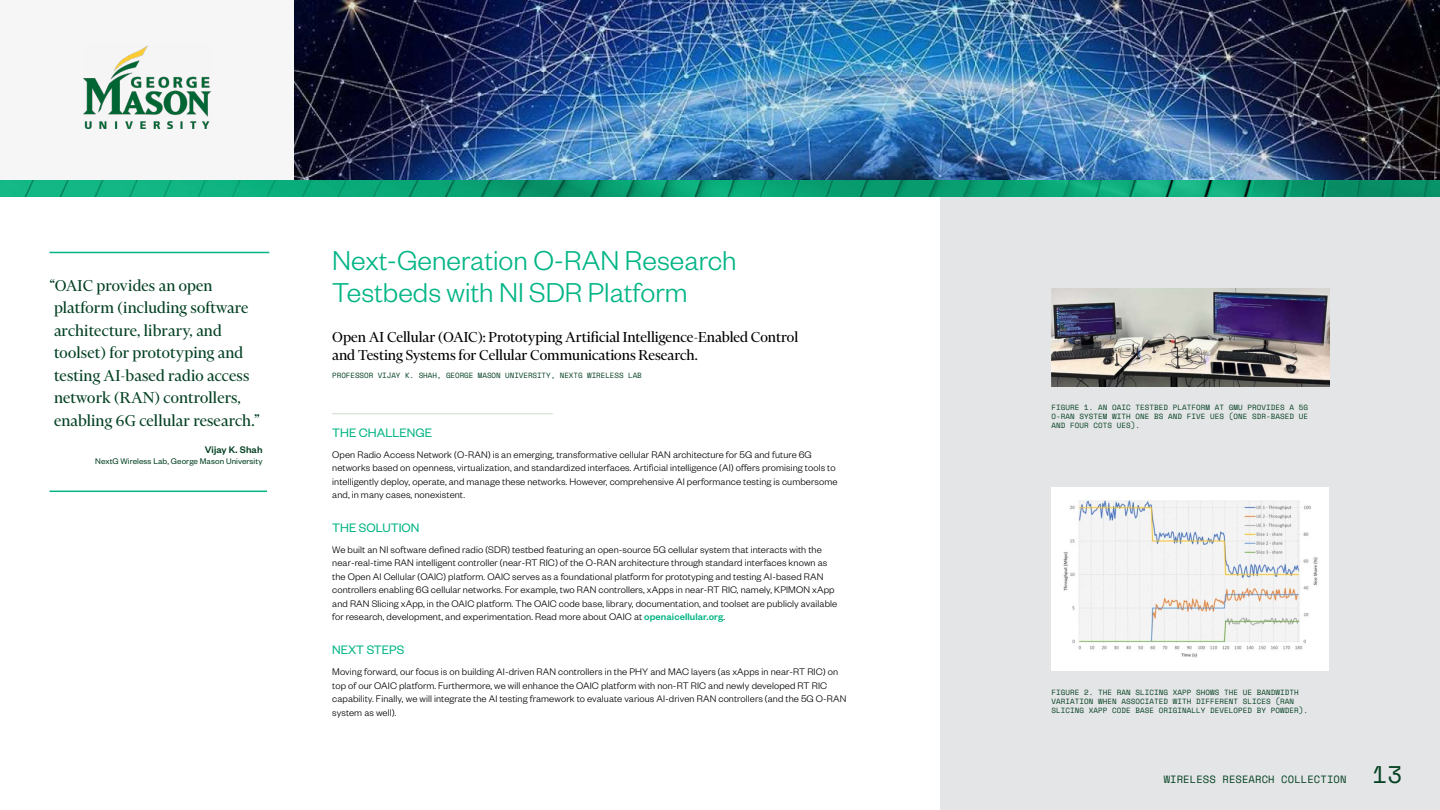
<style>
.page{position:relative;width:1440px;height:810px;background:#fff}
.page>*{position:absolute;margin:0;border:0;box-sizing:border-box;transform-origin:0 0}
.Headline__Sans_40_42{font:300 30px/31.5px "Founders Grotesk";color:#03b585}
.t1{font:24px "Space Mono";color:#044123}
.Quote___Serif_24pt{font:18px/22.5px "Financier Display";letter-spacing:.01em;color:#044123}
.Subheadline___Serif{font:16.5px/18px "Financier Display";color:#000}
.Subheadline__Sans_18{font:13.5px "Founders Grotesk";color:#03b585}
.Subheadline_w_Rule_A{font:13.5px "Founders Grotesk";color:#03b585}
.Body__Sans_14_16_Bla{font:300 10.5px/13.5px "Founders Grotesk";letter-spacing:.01em;color:#000}
.t2{font:10.5px "Space Mono";letter-spacing:.01em;color:#044123}
.Quote_Author___Sans{font:500 10.5px "Founders Grotesk";letter-spacing:.005em;color:#044123}
.Quote_Author_Title{font:9px "Founders Grotesk";letter-spacing:.01em;color:#044123}
.Figure_Caption{font:7.5px/9px "Space Mono";letter-spacing:.01em;color:#044123;text-align:justify}
.Author_Byline{font:7.5px "Space Mono";letter-spacing:-.005em;color:#044123}
.s1{font-weight:500;color:#03b585}
</style>
<div class="page">
<div style="left:940px;top:196px;width:500px;height:614px;background:#e4e5e6"></div>
<img style="left:0;top:180px;width:1440px;height:16px">
<hr style="left:50px;top:252px;width:219px;height:1px;background:#03b585">
<hr style="left:50px;top:491px;width:217px;height:1px;background:#03b585">
<img style="left:1051px;top:289px;width:279px;height:98px">
<div style="left:1052px;top:487px;width:277px;height:184px;background:#fff"></div>
<img style="left:1063px;top:500px;width:255px;height:158px">
<hr style="left:332px;top:413px;width:221px;height:1px;background:#ccdcc8">
<div style="left:0;top:0;width:295px;height:180px;background:#f6f6f6"></div>
<img style="left:294px;top:0;width:1146px;height:180px">
<img style="left:84px;top:46px;width:127px;height:82px">
<p class="Quote___Serif_24pt" style="left:50px;top:274px;width:212px">“OAIC provides an open platform (including software architecture, library, and toolset) for prototyping and testing AI-based radio access network (RAN) controllers, enabling 6G cellular research.”</p>
<p class="Quote_Author___Sans" style="left:205px;top:443px;width:59px">Vijay K. Shah</p>
<p class="Quote_Author_Title" style="left:95px;top:456px;width:169px">NextG Wireless Lab, George Mason University</p>
<p class="Headline__Sans_40_42" style="left:332px;top:243px;width:406px">Next-Generation O-RAN Research<br>Testbeds with NI SDR Platform</p>
<p class="Subheadline___Serif" style="left:332px;top:328px;width:467px">Open AI Cellular (OAIC): Prototyping Artificial Intelligence-Enabled Control and Testing Systems for Cellular Communications Research.</p>
<p class="Author_Byline" style="left:332px;top:370px;width:311px">PROFESSOR VIJAY K. SHAH, GEORGE MASON UNIVERSITY, NEXTG WIRELESS LAB</p>
<p class="Subheadline_w_Rule_A" style="left:332px;top:424px;width:102px">THE CHALLENGE</p>
<p class="Body__Sans_14_16_Bla" style="left:332px;top:447px;width:507px">Open Radio Access Network (O-RAN) is an emerging, transformative cellular RAN architecture for 5G and future 6G networks based on openness, virtualization, and standardized interfaces. Artificial intelligence (AI) offers promising tools to intelligently deploy, operate, and manage these networks. However, comprehensive AI performance testing is cumbersome and, in many cases, nonexistent.</p>
<p class="Subheadline__Sans_18" style="left:332px;top:519px;width:89px">THE SOLUTION</p>
<p class="Body__Sans_14_16_Bla" style="left:332px;top:542px;width:507px">We built an NI software defined radio (SDR) testbed featuring an open-source 5G cellular system that interacts with the near-real-time RAN intelligent controller (near-RT RIC) of the O-RAN architecture through standard interfaces known as the Open AI Cellular (OAIC) platform. OAIC serves as a foundational platform for prototyping and testing AI-based RAN controllers enabling 6G cellular networks. For example, two RAN controllers, xApps in near-RT RIC, namely, KPIMON xApp and RAN Slicing xApp, in the OAIC platform. The OAIC code base, library, documentation, and toolset are publicly available for research, development, and experimentation. Read more about OAIC at <span class="s1">openaicellular.org</span>.</p>
<p class="Subheadline__Sans_18" style="left:332px;top:642px;width:74px">NEXT STEPS</p>
<p class="Body__Sans_14_16_Bla" style="left:332px;top:665px;width:516px">Moving forward, our focus is on building AI-driven RAN controllers in the PHY and MAC layers (as xApps in near-RT RIC) on top of our OAIC platform. Furthermore, we will enhance the OAIC platform with non-RT RIC and newly developed RT RIC capability. Finally, we will integrate the AI testing framework to evaluate various AI-driven RAN controllers (and the 5G O-RAN system as well).</p>
<p class="Figure_Caption" style="left:1052px;top:403px;width:258px">FIGURE 1. AN OAIC TESTBED PLATFORM AT GMU PROVIDES A 5G O-RAN SYSTEM WITH ONE BS AND FIVE UES (ONE SDR-BASED UE AND FOUR COTS UES).</p>
<p class="Figure_Caption" style="left:1052px;top:687px;width:258px;text-align:left">FIGURE 2. THE RAN SLICING XAPP SHOWS THE UE BANDWIDTH<br>VARIATION WHEN ASSOCIATED WITH DIFFERENT SLICES (RAN<br>SLICING XAPP CODE BASE ORIGINALLY DEVELOPED BY POWDER).</p>
<p class="t2" style="left:1164px;top:772px;width:184px">WIRELESS RESEARCH COLLECTION</p>
<h2 class="t1" style="left:1372px;top:757px;width:31px">13</h2>
</div>
